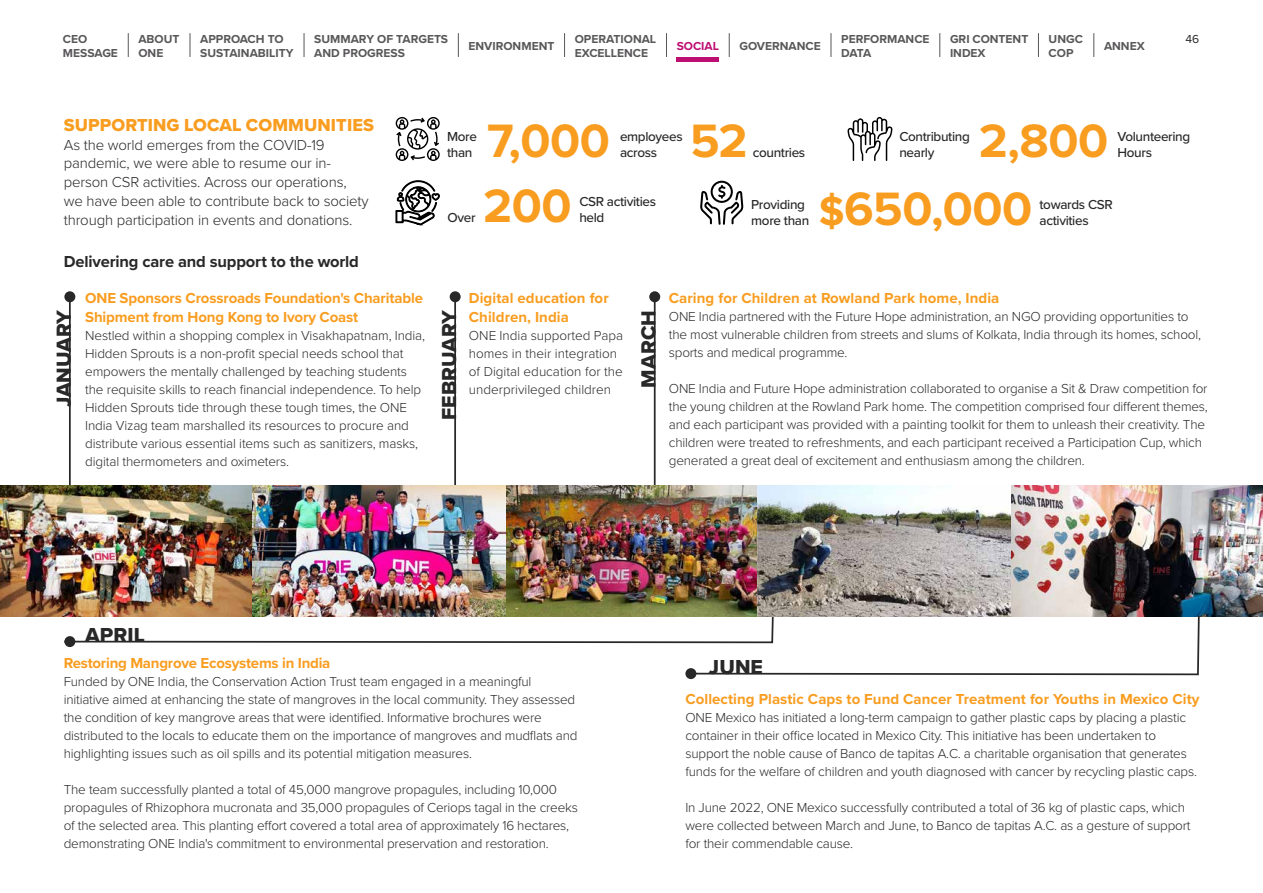
<style>
.page{position:relative;width:1263px;height:893px;background:#fff}
.page>*{position:absolute;margin:0;border:0;box-sizing:border-box;transform-origin:0 0}
.t1{font:700 48.6px "Proxima Nova";letter-spacing:-.01em;color:#f99d20}
.t2{font:21px "Proxima Nova Extrabld";letter-spacing:.005em;color:#292829}
.t3{font:18px "Proxima Nova Extrabld";letter-spacing:.005em;color:#f99d20}
.t4{font:700 16.5px "Proxima Nova";letter-spacing:-.01em;color:#292829}
.t5{font:700 15px/18.8px "Proxima Nova";letter-spacing:.005em;color:#f99d20}
.t6{font:300 15px/18.8px "Proxima Nova";letter-spacing:-.01em;color:#292829}
.t7{font:700 15px "Proxima Nova";letter-spacing:-.015em;color:#f99d20}
.t8{font:300 13.5px/18px "Proxima Nova";letter-spacing:-.015em;color:#292829}
.t9{font:500 13.5px/16.2px "Proxima Nova";letter-spacing:-.025em;color:#292829}
.t10{font:700 12px/14.4px "Proxima Nova";color:#595759}
.t11{font:700 12px "Proxima Nova";color:#bd0f72}
.t12{font:12px "Proxima Nova";color:#292829}
.s1{font-size:42px}
</style>
<div class="page">
<hr style="left:677px;top:57px;width:42px;height:4px;background:#bd0f72">
<svg style="left:128px;top:33px;width:1px;height:24px"></svg>
<svg style="left:190px;top:33px;width:1px;height:24px"></svg>
<svg style="left:304px;top:33px;width:1px;height:24px"></svg>
<svg style="left:564px;top:33px;width:1px;height:24px"></svg>
<svg style="left:458px;top:33px;width:1px;height:24px"></svg>
<svg style="left:666px;top:33px;width:1px;height:24px"></svg>
<svg style="left:729px;top:33px;width:1px;height:24px"></svg>
<svg style="left:831px;top:33px;width:1px;height:24px"></svg>
<svg style="left:939px;top:33px;width:1px;height:24px"></svg>
<svg style="left:1038px;top:33px;width:1px;height:24px"></svg>
<svg style="left:1093px;top:33px;width:1px;height:24px"></svg>
<div style="left:64px;top:291px;width:11px;height:11px;background:#292829;border-radius:50%"></div>
<hr style="left:69px;top:299px;width:2px;height:196px;background:#292829">
<div style="left:450px;top:291px;width:11px;height:11px;background:#292829;border-radius:50%"></div>
<hr style="left:454px;top:299px;width:2px;height:196px;background:#292829">
<div style="left:649px;top:291px;width:11px;height:11px;background:#292829;border-radius:50%"></div>
<hr style="left:654px;top:299px;width:2px;height:196px;background:#292829">
<img style="left:0;top:485px;width:253px;height:131px">
<img style="left:505px;top:485px;width:253px;height:117px">
<img style="left:1010px;top:485px;width:253px;height:131px">
<img style="left:253px;top:485px;width:252px;height:117px">
<img style="left:758px;top:485px;width:252px;height:117px">
<div style="left:685px;top:668px;width:11px;height:11px;background:#292829;border-radius:50%"></div>
<svg style="left:63px;top:602px;width:1137px;height:74px"></svg>
<svg style="left:847px;top:117px;width:45px;height:44px"></svg>
<svg style="left:396px;top:180px;width:44px;height:45px"></svg>
<svg style="left:700px;top:181px;width:43px;height:44px"></svg>
<svg style="left:396px;top:117px;width:44px;height:44px"></svg>
<p class="t10" style="left:63px;top:31px;width:26px">CEO</p>
<p class="t12" style="left:1185px;top:30px;width:15px">46</p>
<p class="t10" style="left:63px;top:46px;width:57px">MESSAGE</p>
<p class="t10" style="left:138px;top:31px;width:43px">ABOUT<br>ONE</p>
<p class="t10" style="left:200px;top:31px;width:95px">APPROACH TO<br>SUSTAINABILITY</p>
<p class="t10" style="left:314px;top:31px;width:135px">SUMMARY OF TARGETS<br>AND PROGRESS</p>
<p class="t10" style="left:575px;top:31px;width:83px">OPERATIONAL<br>EXCELLENCE</p>
<p class="t10" style="left:841px;top:31px;width:90px">PERFORMANCE<br>DATA</p>
<p class="t10" style="left:950px;top:31px;width:80px">GRI CONTENT<br>INDEX</p>
<p class="t10" style="left:1049px;top:31px;width:36px">UNGC<br>COP</p>
<p class="t10" style="left:468px;top:38px;width:87px">ENVIRONMENT</p>
<p class="t11" style="left:677px;top:37px;width:44px">SOCIAL</p>
<p class="t10" style="left:739px;top:38px;width:83px">GOVERNANCE</p>
<p class="t10" style="left:1104px;top:38px;width:42px">ANNEX</p>
<h3 class="t3" style="left:64px;top:111px;width:312px">SUPPORTING LOCAL COMMUNITIES</h3>
<p class="t6" style="left:64px;top:134px;width:306px">As the world emerges from the COVID-19 pandemic, we were able to resume our in&shy;person CSR activities. Across our operations, we have been able to contribute back to society through participation in events and donations.</p>
<p class="t4" style="left:64px;top:249px;width:297px">Delivering care and support to the world</p>
<p class="t5" style="left:85px;top:288px;width:339px">ONE Sponsors Crossroads Foundation's Charitable<br>Shipment from Hong Kong to Ivory Coast</p>
<p class="t8" style="left:85px;top:326px;width:341px">Nestled within a shopping complex in Visakhapatnam, India, Hidden Sprouts is a non-profit special needs school that empowers the mentally challenged by teaching students the requisite skills to reach financial independence. To help Hidden Sprouts tide through these tough times, the ONE India Vizag team marshalled its resources to procure and distribute various essential items such as sanitizers, masks, digital thermometers and oximeters.</p>
<p class="t9" style="left:447px;top:128px;width:31px">More than</p>
<h1 class="t1" style="left:487px;top:105px;width:124px">7,000</h1>
<h1 class="t1" style="left:690px;top:105px;width:59px">52</h1>
<p class="t9" style="left:899px;top:128px;width:72px">Contributing nearly</p>
<h1 class="t1" style="left:979px;top:105px;width:131px">2,800</h1>
<p class="t9" style="left:1039px;top:195px;width:75px">towards CSR activities</p>
<p class="t9" style="left:1117px;top:128px;width:74px">Volunteering<br>Hours</p>
<p class="t9" style="left:620px;top:128px;width:64px">employees across</p>
<p class="t9" style="left:753px;top:144px;width:54px">countries</p>
<h1 class="t1" style="left:483px;top:169px;width:90px">200</h1>
<p class="t9" style="left:751px;top:195px;width:60px">Providing more than</p>
<h1 class="t1" style="left:819px;top:172px;width:215px"><span class="s1">$</span>650,000</h1>
<p class="t9" style="left:579px;top:192px;width:78px">CSR activities</p>
<p class="t9" style="left:447px;top:209px;width:30px">Over</p>
<p class="t9" style="left:579px;top:209px;width:27px">held</p>
<p class="t5" style="left:469px;top:288px;width:141px">Digital education for<br>Children, India</p>
<p class="t8" style="left:469px;top:326px;width:156px">ONE India supported Papa homes in their integration of Digital education for the underprivileged children</p>
<p class="t5" style="left:669px;top:288px;width:332px">Caring for Children at Rowland Park home, India</p>
<p class="t8" style="left:669px;top:307px;width:534px">ONE India partnered with the Future Hope administration, an NGO providing opportunities to the most vulnerable children from streets and slums of Kolkata, India through its homes, school, sports and medical programme.</p>
<p class="t8" style="left:669px;top:379px;width:540px">ONE India and Future Hope administration collaborated to organise a Sit &amp; Draw competition for the young children at the Rowland Park home. The competition comprised four different themes, and each participant was provided with a painting toolkit for them to unleash their creativity. The children were treated to refreshments, and each participant received a Participation Cup, which generated a great deal of excitement and enthusiasm among the children.</p>
<h2 class="t2" style="left:48px;top:407px;width:99px;rotate:-90deg">JANUARY</h2>
<h2 class="t2" style="left:433px;top:420px;width:112px;rotate:-90deg">FEBRUARY</h2>
<h2 class="t2" style="left:633px;top:387px;width:79px;rotate:-90deg">MARCH</h2>
<h2 class="t2" style="left:85px;top:619px;width:61px">APRIL</h2>
<p class="t7" style="left:64px;top:652px;width:268px">Restoring Mangrove Ecosystems in India</p>
<p class="t8" style="left:64px;top:672px;width:515px">Funded by ONE India, the Conservation Action Trust team engaged in a meaningful initiative aimed at enhancing the state of mangroves in the local community. They assessed the condition of key mangrove areas that were identified. Informative brochures were distributed to the locals to educate them on the importance of mangroves and mudflats and highlighting issues such as oil spills and its potential mitigation measures.</p>
<p class="t8" style="left:64px;top:780px;width:516px">The team successfully planted a total of 45,000 mangrove propagules, including 10,000 propagules of Rhizophora mucronata and 35,000 propagules of Ceriops tagal in the creeks of the selected area. This planting effort covered a total area of approximately 16 hectares, demonstrating ONE India's commitment to environmental preservation and restoration.</p>
<h2 class="t2" style="left:709px;top:651px;width:56px">JUNE</h2>
<p class="t5" style="left:685px;top:689px;width:516px">Collecting Plastic Caps to Fund Cancer Treatment for Youths in Mexico City</p>
<p class="t8" style="left:685px;top:708px;width:513px">ONE Mexico has initiated a long-term campaign to gather plastic caps by placing a plastic container in their office located in Mexico City. This initiative has been undertaken to support the noble cause of Banco de tapitas A.C. a charitable organisation that generates funds for the welfare of children and youth diagnosed with cancer by recycling plastic caps.</p>
<p class="t8" style="left:685px;top:798px;width:507px">In June 2022, ONE Mexico successfully contributed a total of 36 kg of plastic caps, which were collected between March and June, to Banco de tapitas A.C. as a gesture of support for their commendable cause.</p>
</div>
